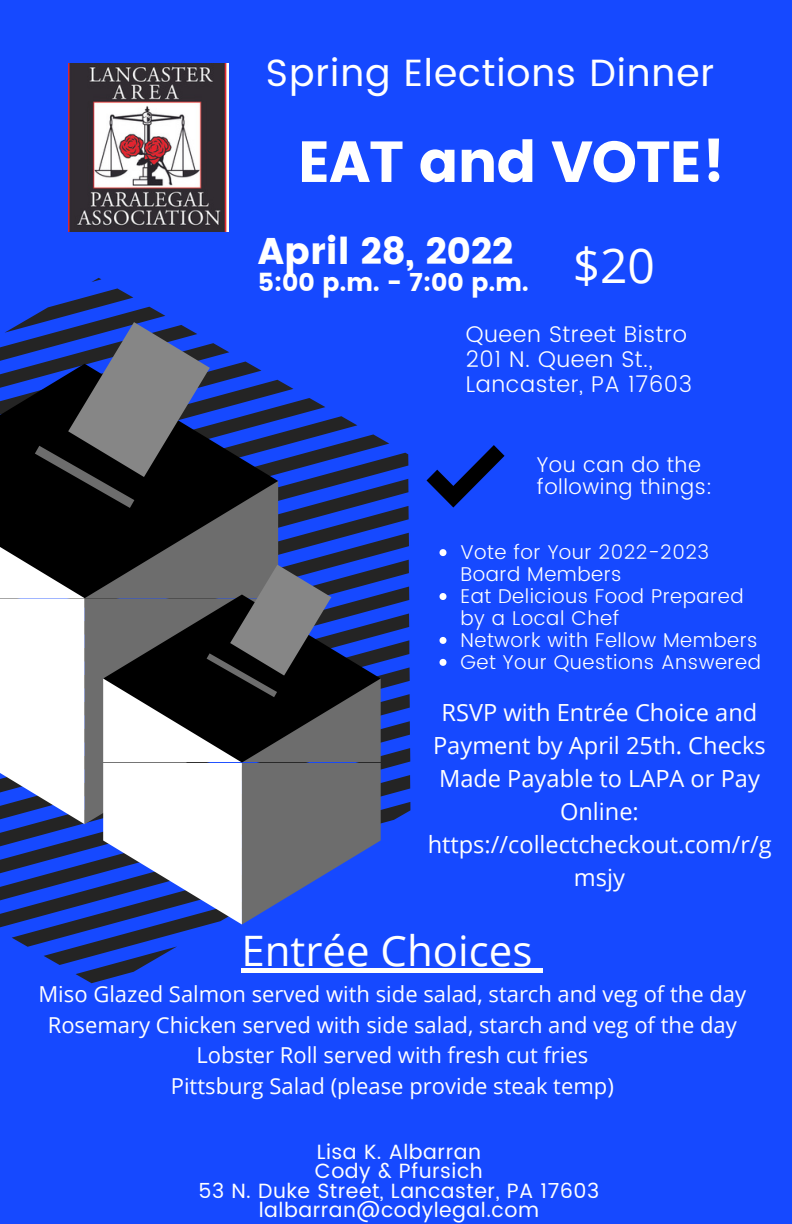
<style>
.page{position:relative;width:792px;height:1224px;background:#1649ff}
.page>*{position:absolute;margin:0;border:0;box-sizing:border-box;transform-origin:0 0}
.t1{font:57.8px "Poppins";letter-spacing:-.025em;color:#fff}
.t2{font:48px "Open Sans";color:#fff}
.t3{font:42px "Open Sans";color:#fff}
.t4{font:38px "Poppins";letter-spacing:.025em;color:#fff}
.t5{font:37px "Poppins";color:#fff}
.t6{font:25px "Poppins";color:#fff}
.t7{font:23.6px/33px "Open Sans";color:#fff;text-align:center}
.t8{font:300 22.8px/25px "Poppins";letter-spacing:.025em;color:#fff}
.t9{font:22px "Open Sans";color:#fff}
.t10{font:300 21.2px/22px "Poppins";letter-spacing:.025em;color:#fff}
.t11{font:20.6px "Poppins";letter-spacing:.025em;color:#fff}
.t12{font:300 20px/22px "Poppins";letter-spacing:.025em;color:#fff}
</style>
<div class="page">
<svg style="left:0;top:231px;width:543px;height:753px"></svg>
<svg style="left:0;top:322px;width:381px;height:603px"></svg>
<svg style="left:427px;top:445px;width:78px;height:63px"></svg>
<img style="left:68px;top:63px;width:161px;height:168px">
<svg style="left:440px;top:549px;width:6px;height:7px"></svg>
<svg style="left:440px;top:593px;width:6px;height:7px"></svg>
<svg style="left:440px;top:637px;width:6px;height:7px"></svg>
<svg style="left:440px;top:659px;width:6px;height:7px"></svg>
<hr style="left:241px;top:968px;width:291px;height:4px;background:#fff">
<hr style="left:532px;top:968px;width:11px;height:4px;background:#fff">
<p class="t4" style="left:266px;top:51px;width:450px">Spring Elections Dinner</p>
<p class="t1" style="left:298px;top:128px;width:429px">EAT and VOTE!</p>
<p class="t5" style="left:258px;top:230px;width:257px">April 28, 2022</p>
<p class="t6" style="left:258px;top:268px;width:272px">5:00 p.m. - 7:00 p.m.</p>
<p class="t8" style="left:466px;top:322px;width:223px">Queen Street Bistro</p>
<p class="t8" style="left:466px;top:346px;width:228px">201 N. Queen St.,<br>Lancaster, PA 17603</p>
<p class="t2" style="left:573px;top:232px;width:84px">$20</p>
<p class="t10" style="left:537px;top:453px;width:177px">You can do the following things:</p>
<p class="t12" style="left:460px;top:541px;width:250px">Vote for Your 2022-2023<br>Board Members</p>
<p class="t12" style="left:460px;top:585px;width:285px">Eat Delicious Food Prepared by a Local Chef</p>
<p class="t12" style="left:460px;top:629px;width:299px">Network with Fellow Members</p>
<p class="t12" style="left:460px;top:651px;width:302px">Get Your Questions Answered</p>
<p class="t7" style="left:428px;top:695px;width:345px">RSVP with Entrée Choice and<br>Payment by April 25th. Checks<br>Made Payable to LAPA or Pay<br>Online: https://collectcheckout.com/r/g msjy</p>
<p class="t3" style="left:241px;top:921px;width:292px">Entrée Choices</p>
<p class="t9" style="left:38px;top:979px;width:709px">Miso Glazed Salmon served with side salad, starch and veg of the day</p>
<p class="t9" style="left:48px;top:1009px;width:691px">Rosemary Chicken served with side salad, starch and veg of the day</p>
<p class="t9" style="left:196px;top:1040px;width:393px">Lobster Roll served with fresh cut fries</p>
<p class="t9" style="left:171px;top:1070px;width:444px">Pittsburg Salad (please provide steak temp)</p>
<p class="t11" style="left:317px;top:1140px;width:166px">Lisa K. Albarran</p>
<p class="t11" style="left:315px;top:1159px;width:169px">Cody &amp; Pfursich</p>
<p class="t11" style="left:199px;top:1179px;width:402px">53 N. Duke Street, Lancaster, PA 17603</p>
<p class="t11" style="left:259px;top:1198px;width:282px">lalbarran@codylegal.com</p>
</div>
